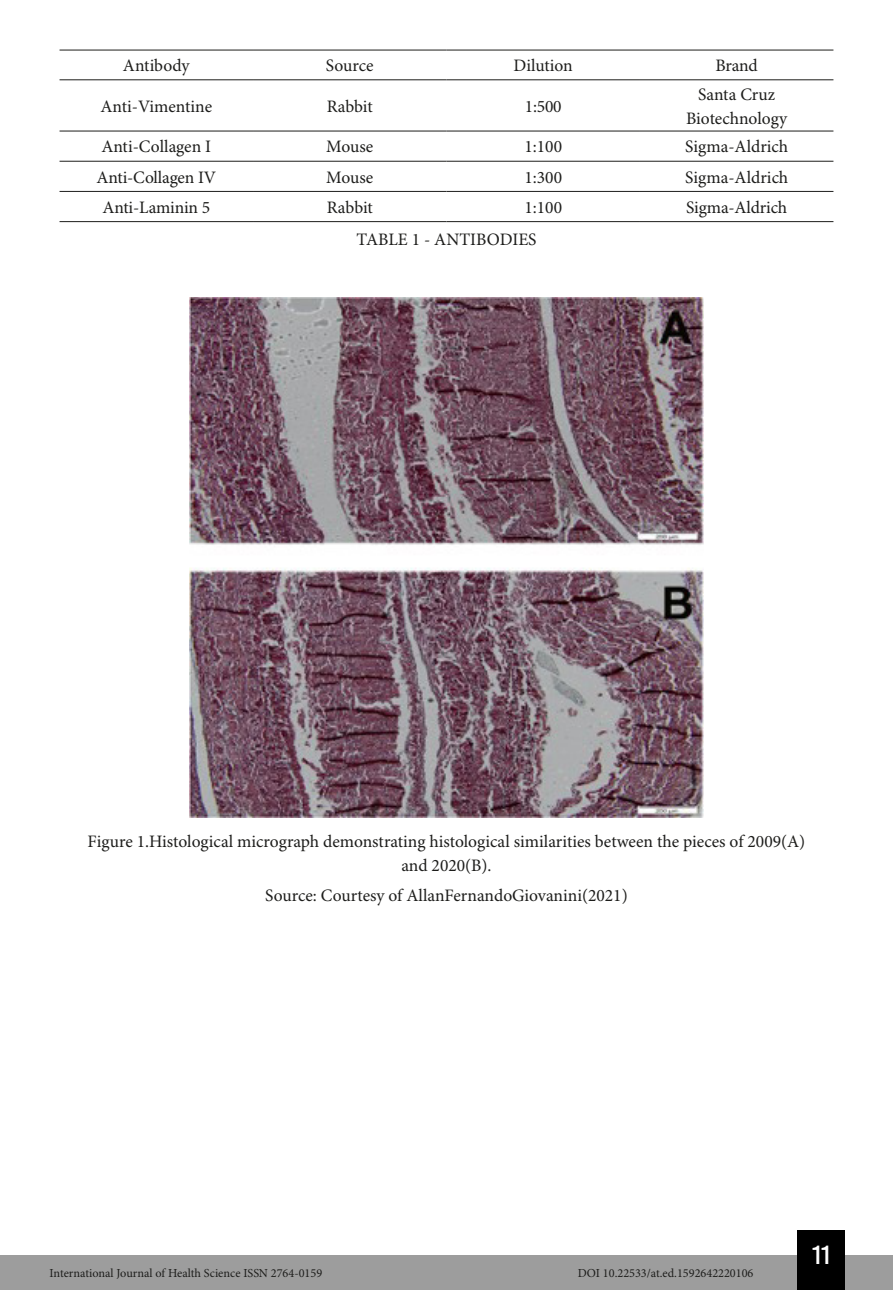
<style>
.page{position:relative;width:893px;height:1290px;background:#fff}
.page>*{position:absolute;margin:0;border:0;box-sizing:border-box;transform-origin:0 0}
.t1{font:26.25px "Bebas Kai";color:#fff}
.t2{font:17.5px/24.5px "Minion Pro";color:#1d1d1b;text-align:center}
.t3{font:12.25px "Minion Pro";color:#1d1d1b}
</style>
<div class="page">
<div style="left:0;top:1255px;width:893px;height:35px;background:#9d9d9d"></div>
<div style="left:797px;top:1230px;width:48px;height:60px;background:#000"></div>
<hr style="left:60px;top:50px;width:193px;height:1px;background:#1d1d1b">
<hr style="left:253px;top:50px;width:193px;height:1px;background:#1d1d1b">
<hr style="left:446px;top:50px;width:194px;height:1px;background:#1d1d1b">
<hr style="left:640px;top:50px;width:193px;height:1px;background:#1d1d1b">
<hr style="left:60px;top:79px;width:193px;height:1px;background:#1d1d1b">
<hr style="left:253px;top:79px;width:193px;height:1px;background:#1d1d1b">
<hr style="left:446px;top:79px;width:194px;height:1px;background:#1d1d1b">
<hr style="left:640px;top:79px;width:193px;height:1px;background:#1d1d1b">
<hr style="left:60px;top:131px;width:193px;height:1px;background:#1d1d1b">
<hr style="left:253px;top:131px;width:193px;height:1px;background:#1d1d1b">
<hr style="left:446px;top:131px;width:194px;height:1px;background:#1d1d1b">
<hr style="left:640px;top:131px;width:193px;height:1px;background:#1d1d1b">
<hr style="left:60px;top:161px;width:193px;height:1px;background:#1d1d1b">
<hr style="left:253px;top:161px;width:193px;height:1px;background:#1d1d1b">
<hr style="left:446px;top:161px;width:194px;height:1px;background:#1d1d1b">
<hr style="left:640px;top:161px;width:193px;height:1px;background:#1d1d1b">
<hr style="left:60px;top:191px;width:193px;height:1px;background:#1d1d1b">
<hr style="left:253px;top:191px;width:193px;height:1px;background:#1d1d1b">
<hr style="left:446px;top:191px;width:194px;height:1px;background:#1d1d1b">
<hr style="left:640px;top:191px;width:193px;height:1px;background:#1d1d1b">
<hr style="left:60px;top:221px;width:193px;height:1px;background:#1d1d1b">
<hr style="left:253px;top:221px;width:193px;height:1px;background:#1d1d1b">
<hr style="left:446px;top:221px;width:194px;height:1px;background:#1d1d1b">
<hr style="left:640px;top:221px;width:193px;height:1px;background:#1d1d1b">
<img style="left:190px;top:297px;width:513px;height:520px">
<p class="t2" style="left:123px;top:54px;width:68px">Antibody</p>
<p class="t2" style="left:326px;top:54px;width:49px">Source</p>
<p class="t2" style="left:514px;top:54px;width:61px">Dilution</p>
<p class="t2" style="left:716px;top:54px;width:44px">Brand</p>
<p class="t2" style="left:100px;top:95px;width:113px">Anti-Vimentine</p>
<p class="t2" style="left:327px;top:95px;width:48px">Rabbit</p>
<p class="t2" style="left:525px;top:95px;width:38px">1:500</p>
<p class="t2" style="left:686px;top:82px;width:103px">Santa Cruz<br>Biotechnology</p>
<p class="t2" style="left:101px;top:135px;width:111px">Anti-Collagen I</p>
<p class="t2" style="left:326px;top:135px;width:49px">Mouse</p>
<p class="t2" style="left:524px;top:135px;width:39px">1:100</p>
<p class="t2" style="left:685px;top:135px;width:105px">Sigma-Aldrich</p>
<p class="t2" style="left:97px;top:166px;width:121px">Anti-Collagen IV</p>
<p class="t2" style="left:326px;top:166px;width:49px">Mouse</p>
<p class="t2" style="left:524px;top:166px;width:39px">1:300</p>
<p class="t2" style="left:685px;top:166px;width:105px">Sigma-Aldrich</p>
<p class="t2" style="left:102px;top:196px;width:109px">Anti-Laminin 5</p>
<p class="t2" style="left:327px;top:196px;width:48px">Rabbit</p>
<p class="t2" style="left:524px;top:196px;width:39px">1:100</p>
<p class="t2" style="left:686px;top:196px;width:102px">Sigma-Aldrich</p>
<p class="t2" style="left:356px;top:227px;width:182px">TABLE 1 - ANTIBODIES</p>
<p class="t2" style="left:88px;top:829px;width:719px">Figure 1.Histological micrograph demonstrating histological similarities between the pieces of 2009(A) and 2020(B).</p>
<p class="t2" style="left:265px;top:883px;width:364px">Source: Courtesy of AllanFernandoGiovanini(2021)</p>
<p class="t3" style="left:50px;top:1266px;width:274px">International Journal of Health Science ISSN 2764-0159</p>
<p class="t3" style="left:578px;top:1266px;width:177px">DOI 10.22533/at.ed.1592642220106</p>
<h1 class="t1" style="left:812px;top:1241px;width:19px">11</h1>
</div>
